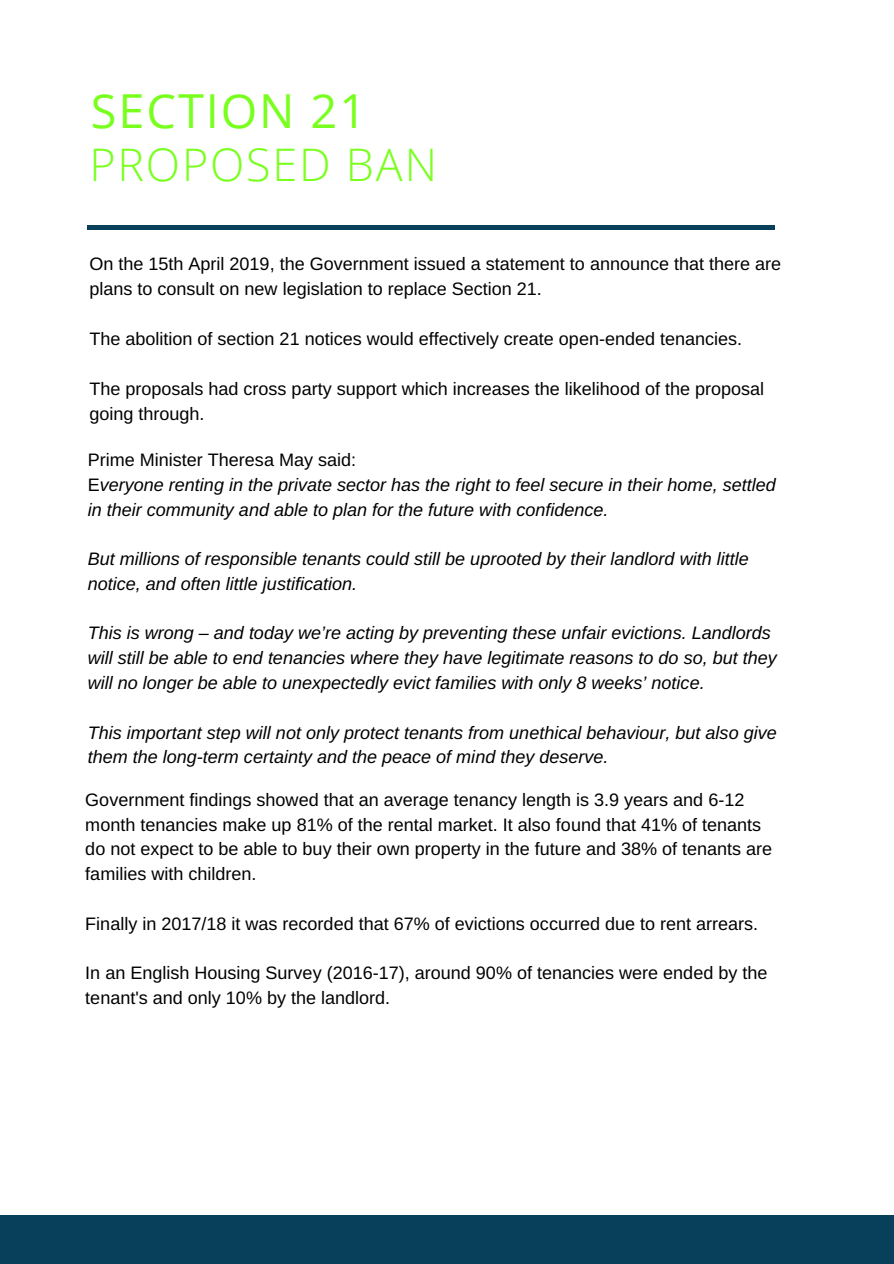
<style>
.page{position:relative;width:894px;height:1264px;background:#fff}
.page>*{position:absolute;margin:0;border:0;box-sizing:border-box;transform-origin:0 0}
.t1{font:46.95px "Open Sans";letter-spacing:.04em;color:#79ff1e}
.t2{font:300 44.85px "Open Sans";letter-spacing:.04em;color:#79ff1e}
.t3{font:18px/24.8px "Arimo";color:#000}
.t4{font:italic 18px/24.8px "Arimo";color:#000}
.s1{font-style:normal}
</style>
<div class="page">
<div style="left:88px;top:225px;width:687px;height:5px;background:#08405b"></div>
<div style="left:0;top:1215px;width:893px;height:48px;background:#08405b"></div>
<h1 class="t1" style="left:91px;top:77px;width:276px">SECTION 21</h1>
<h2 class="t2" style="left:89px;top:133px;width:349px">PROPOSED BAN</h2>
<p class="t3" style="left:89px;top:251px;width:693px">On the 15th April 2019, the Government issued a statement to announce that there are plans to consult on new legislation to replace Section 21.</p>
<p class="t3" style="left:89px;top:326px;width:654px">The abolition of section 21 notices would effectively create open-ended tenancies.</p>
<p class="t3" style="left:89px;top:376px;width:676px">The proposals had cross party support which increases the likelihood of the proposal going through.</p>
<p class="t4" style="left:88px;top:447px;width:689px"><span class="s1">Prime Minister Theresa May said:<br>E</span>veryone renting in the private sector has the right to feel secure in their home, settled in their community and able to plan for the future with confidence.</p>
<p class="t4" style="left:88px;top:546px;width:662px">But millions of responsible tenants could still be uprooted by their landlord with little notice, and often little justification.</p>
<p class="t4" style="left:88px;top:621px;width:690px">This is wrong – and today we’re acting by preventing these unfair evictions. Landlords will still be able to end tenancies where they have legitimate reasons to do so, but they will no longer be able to unexpectedly evict families with only 8 weeks’ notice.</p>
<p class="t4" style="left:88px;top:720px;width:690px">This important step will not only protect tenants from unethical behaviour, but also give them the long-term certainty and the peace of mind they deserve.</p>
<p class="t3" style="left:85px;top:787px;width:688px">Government findings showed that an average tenancy length is 3.9 years and 6-12 month tenancies make up 81% of the rental market. It also found that 41% of tenants do not expect to be able to buy their own property in the future and 38% of tenants are families with children.</p>
<p class="t3" style="left:85px;top:911px;width:674px">Finally in 2017/18 it was recorded that 67% of evictions occurred due to rent arrears.</p>
<p class="t3" style="left:85px;top:960px;width:683px">In an English Housing Survey (2016-17), around 90% of tenancies were ended by the tenant's and only 10% by the landlord.</p>
</div>
